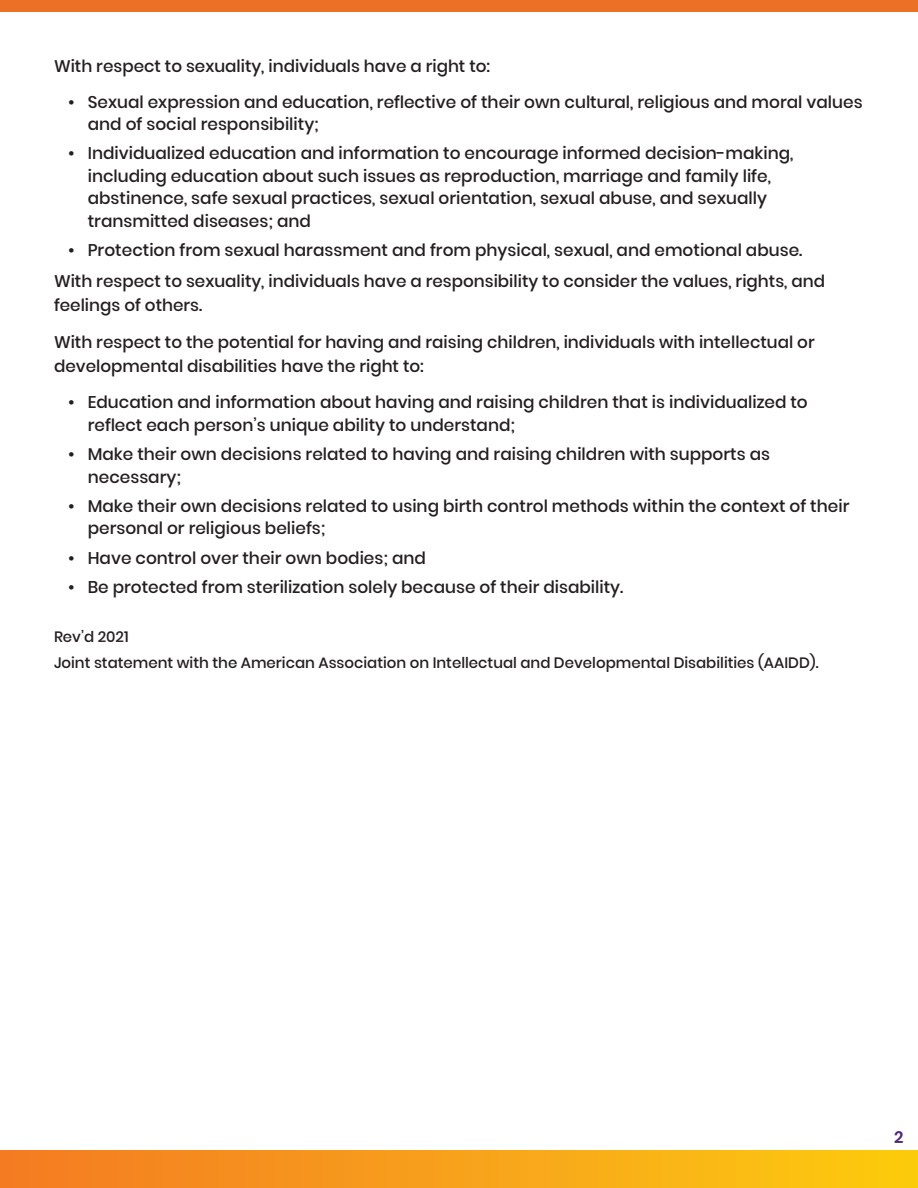
<style>
.page{position:relative;width:918px;height:1188px;background:#fff}
.page>*{position:absolute;margin:0;border:0;box-sizing:border-box;transform-origin:0 0}
.t1{font:500 16.95px/22.5px "Poppins";color:#231f20}
.body{font:500 16.8px/24px "Poppins";color:#231f20}
.t2{font:600 16.5px "Poppins";color:#4e2977}
.revision2{font:500 15px "Poppins";color:#231f20}
.revision{font:500 15px "Poppins";color:#231f20}
</style>
<div class="page">
<div style="left:0;top:0;width:918px;height:12px;background:#eb7125"></div>
<div style="left:0;top:1151px;width:918px;height:37px;background:linear-gradient(to right,#f47924,#fccb0f)"></div>
<p class="body" style="left:54px;top:54px;width:438px">With respect to sexuality, individuals have a right to:</p>
<p class="t1" style="left:88px;top:91px;width:776px;text-indent:-20px">• Sexual expression and education, reflective of their own cultural, religious and moral values and of social responsibility;</p>
<p class="t1" style="left:88px;top:142px;width:707px;text-indent:-20px">• Individualized education and information to encourage informed decision-making, including education about such issues as reproduction, marriage and family life, abstinence, safe sexual practices, sexual orientation, sexual abuse, and sexually transmitted diseases; and</p>
<p class="t1" style="left:68px;top:239px;width:736px">• Protection from sexual harassment and from physical, sexual, and emotional abuse.</p>
<p class="body" style="left:54px;top:269px;width:773px">With respect to sexuality, individuals have a responsibility to consider the values, rights, and feelings of others.</p>
<p class="body" style="left:54px;top:331px;width:762px">With respect to the potential for having and raising children, individuals with intellectual or developmental disabilities have the right to:</p>
<p class="t1" style="left:88px;top:391px;width:722px;text-indent:-20px">• Education and information about having and raising children that is individualized to reflect each person’s unique ability to understand;</p>
<p class="t1" style="left:88px;top:443px;width:684px;text-indent:-20px">• Make their own decisions related to having and raising children with supports as necessary;</p>
<p class="t1" style="left:88px;top:495px;width:763px;text-indent:-20px">• Make their own decisions related to using birth control methods within the context of their personal or religious beliefs;</p>
<p class="t1" style="left:68px;top:547px;width:359px">• Have control over their own bodies; and</p>
<p class="t1" style="left:68px;top:576px;width:557px">• Be protected from sterilization solely because of their disability.</p>
<p class="revision" style="left:54px;top:628px;width:76px">Rev’d 2021</p>
<p class="revision2" style="left:54px;top:654px;width:766px">Joint statement with the American Association on Intellectual and Developmental Disabilities (AAIDD).</p>
<p class="t2" style="left:894px;top:1127px;width:11px">2</p>
</div>
